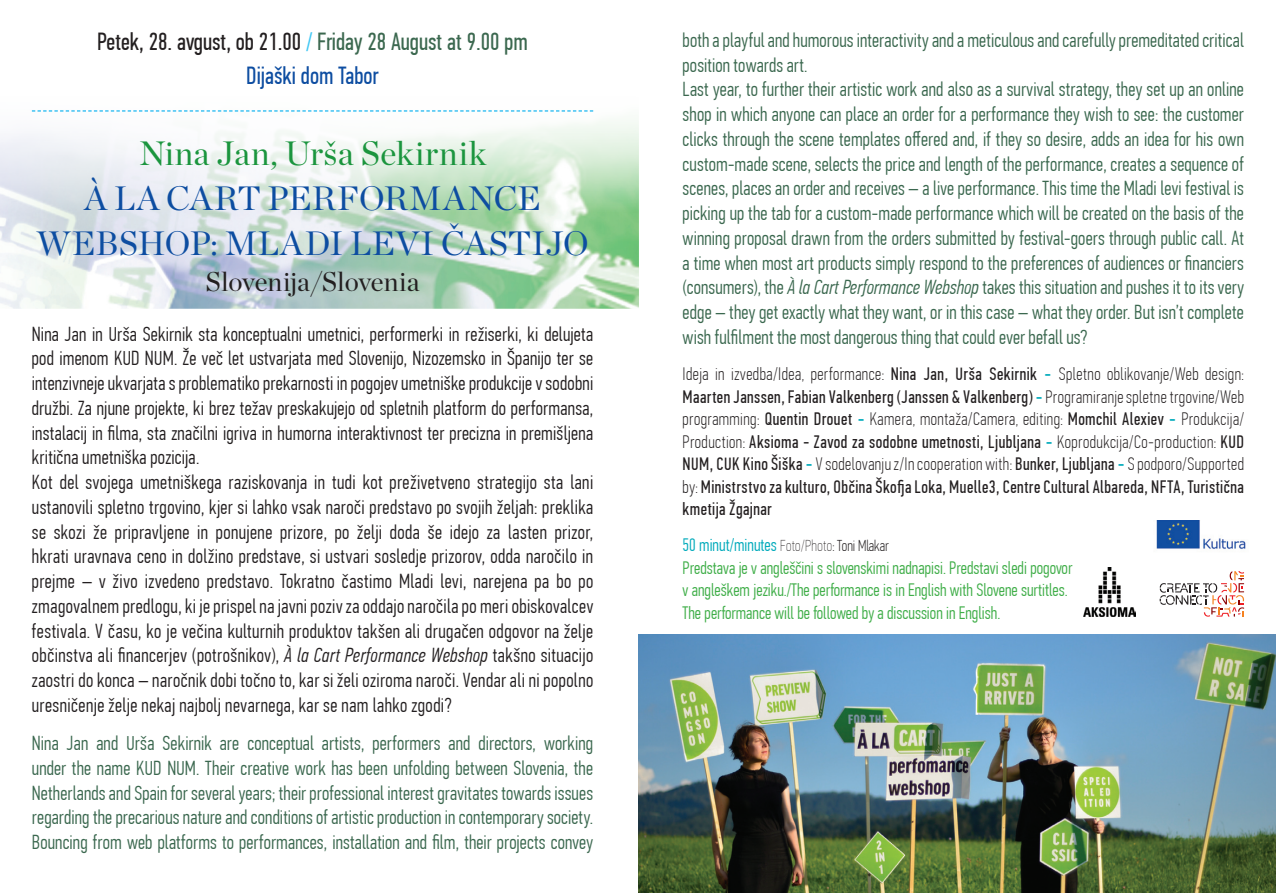
<style>
.page{position:relative;width:1276px;height:893px;background:#fff}
.page>*{position:absolute;margin:0;border:0;box-sizing:border-box;transform-origin:0 0}
.t1{font:33.75px/45px "Chronicle Display";letter-spacing:.01em;color:#0d4da1;text-align:center}
.t2{font:33.75px "Chronicle Display";letter-spacing:.02em;color:#1b953e}
.t3{font:27px "Chronicle Display";letter-spacing:-.005em;color:#231f20}
.t4{font:24.75px/33.8px "PF Din Text Comp Pro";color:#231f20;text-align:center}
.t5{font:300 20.25px/24.8px "PF Din Text Comp Pro";letter-spacing:.005em;color:#3b684f;text-align:justify}
.t6{font:300 20.25px/24.8px "PF Din Text Comp Pro";letter-spacing:.02em;color:#231f20}
.t7{font:18px/22.5px "PF Din Text Comp Pro";letter-spacing:.025em;color:#231f20;text-align:justify}
.t8{font:300 18px/22.5px "PF Din Text Comp Pro";color:#40ae49}
.s1{color:#40c7f4}
.s2{color:#3b684f}
.s3{color:#0d4da1}
.s4{font-style:italic}
.s5{font-weight:100}
.s6{font-weight:500;color:#0ab}
.s7{color:#0ab}
.s8{font-family:"PF Din Text Comp Pro X Thin";font-weight:400;font-size:15.75px;color:#231f20}
.s9{font-weight:100;font-size:15.75px;color:#231f20}
</style>
<div class="page">
<img style="left:0;top:110px;width:638px;height:198px">
<svg style="left:32px;top:110px;width:561px;height:2px"></svg>
<img style="left:638px;top:634px;width:638px;height:259px">
<img style="left:1156px;top:520px;width:90px;height:29px">
<svg style="left:1159px;top:571px;width:85px;height:46px"></svg>
<img style="left:1083px;top:567px;width:52px;height:49px">
<p class="t4" style="left:97px;top:25px;width:432px">Petek, 28. avgust, ob 21.00 <span class="s1">/</span> <span class="s2">Friday 28 August at 9.00 pm<br></span><span class="s3">Dijaški dom Tabor</span></p>
<h1 class="t2" style="left:139px;top:128px;width:349px">Nina Jan, Urša Sekirnik</h1>
<h1 class="t1" style="left:36px;top:173px;width:554px">À LA CART PERFORMANCE<br>WEBSHOP: MLADI LEVI ČASTIJO</h1>
<h2 class="t3" style="left:206px;top:261px;width:215px">Slovenija/Slovenia</h2>
<p class="t6" style="left:32px;top:321px;width:563px">Nina Jan in Urša Sekirnik sta konceptualni umetnici, performerki in režiserki, ki delujeta pod imenom KUD NUM. Že več let ustvarjata med Slovenijo, Nizozemsko in Španijo ter se intenzivneje ukvarjata s problematiko prekarnosti in pogojev umetniške produkcije v sodobni družbi. Za njune projekte, ki brez težav preskakujejo od spletnih platform do performansa, instalacij in filma, sta značilni igriva in humorna interaktivnost ter precizna in premišljena kritična umetniška pozicija.<br>Kot del svojega umetniškega raziskovanja in tudi kot preživetveno strategijo sta lani ustanovili spletno trgovino, kjer si lahko vsak naroči predstavo po svojih željah: preklika se skozi že pripravljene in ponujene prizore, po želji doda še idejo za lasten prizor, hkrati uravnava ceno in dolžino predstave, si ustvari sosledje prizorov, odda naročilo in prejme – v živo izvedeno predstavo. Tokratno častimo Mladi levi, narejena pa bo po zmagovalnem predlogu, ki je prispel na javni poziv za oddajo naročila po meri obiskovalcev festivala. V času, ko je večina kulturnih produktov takšen ali drugačen odgovor na želje občinstva ali financerjev (potrošnikov), <span class="s4">À la Cart Performance Webshop</span> takšno situacijo zaostri do konca – naročnik dobi točno to, kar si želi oziroma naroči. Vendar ali ni popolno uresničenje želje nekaj najbolj nevarnega, kar se nam lahko zgodi?</p>
<p class="t5" style="left:32px;top:731px;width:563px">Nina Jan and Urša Sekirnik are conceptual artists, performers and directors, working under the name KUD NUM. Their creative work has been unfolding between Slovenia, the Netherlands and Spain for several years; their professional interest gravitates towards issues regarding the precarious nature and conditions of artistic production in contemporary society.<br>Bouncing from web platforms to performances, installation and film, their projects convey</p>
<p class="t5" style="left:682px;top:28px;width:563px;text-align:left">both a playful and humorous interactivity and a meticulous and carefully premeditated critical position towards art.<br>Last year, to further their artistic work and also as a survival strategy, they set up an online shop in which anyone can place an order for a performance they wish to see: the customer clicks through the scene templates offered and, if they so desire, adds an idea for his own custom-made scene, selects the price and length of the performance, creates a sequence of scenes, places an order and receives – a live performance. This time the Mladi levi festival is picking up the tab for a custom-made performance which will be created on the basis of the winning proposal drawn from the orders submitted by festival-goers through public call. At a time when most art products simply respond to the preferences of audiences or financiers (consumers), the <span class="s4">À la Cart Performance Webshop</span> takes this situation and pushes it to its very edge – they get exactly what they want, or in this case – what they order. But isn’t complete wish fulfilment the most dangerous thing that could ever befall us?</p>
<p class="t7" style="left:682px;top:363px;width:563px"><span class="s5">Ideja in izvedba/Idea, performance:</span> Nina Jan, Urša Sekirnik <span class="s6">-</span> <span class="s5">Spletno oblikovanje/Web design:<br></span>Maarten Janssen, Fabian Valkenberg (Janssen &amp; Valkenberg) <span class="s6">-</span> <span class="s5">Programiranje spletne trgovine/Web programming:</span> Quentin Drouet <span class="s6">-</span> <span class="s5">Kamera, montaža/Camera, editing:</span> Momchil Alexiev <span class="s6">-</span> <span class="s5">Produkcija/ Production:</span> Aksioma - Zavod za sodobne umetnosti, Ljubljana <span class="s6">-</span> <span class="s5">Koprodukcija/Co-production:</span> KUD NUM, CUK Kino Šiška <span class="s6">-</span> <span class="s5">V sodelovanju z/In cooperation with:</span> Bunker, Ljubljana <span class="s6">-</span> <span class="s5">S podporo/Supported by:</span> Ministrstvo za kulturo, Občina Škofja Loka, Muelle3, Centre Cultural Albareda, NFTA, Turistična kmetija Žgajnar</p>
<p class="t8" style="left:682px;top:534px;width:391px"><span class="s7">50 minut/minutes</span> <span class="s8">Foto/Photo</span><span class="s9">: Toni Mlakar<br></span>Predstava je v angleščini s slovenskimi nadnapisi. Predstavi sledi pogovor v angleškem jeziku./The performance is in English with Slovene surtitles.<br>The performance will be followed by a discussion in English.</p>
</div>
